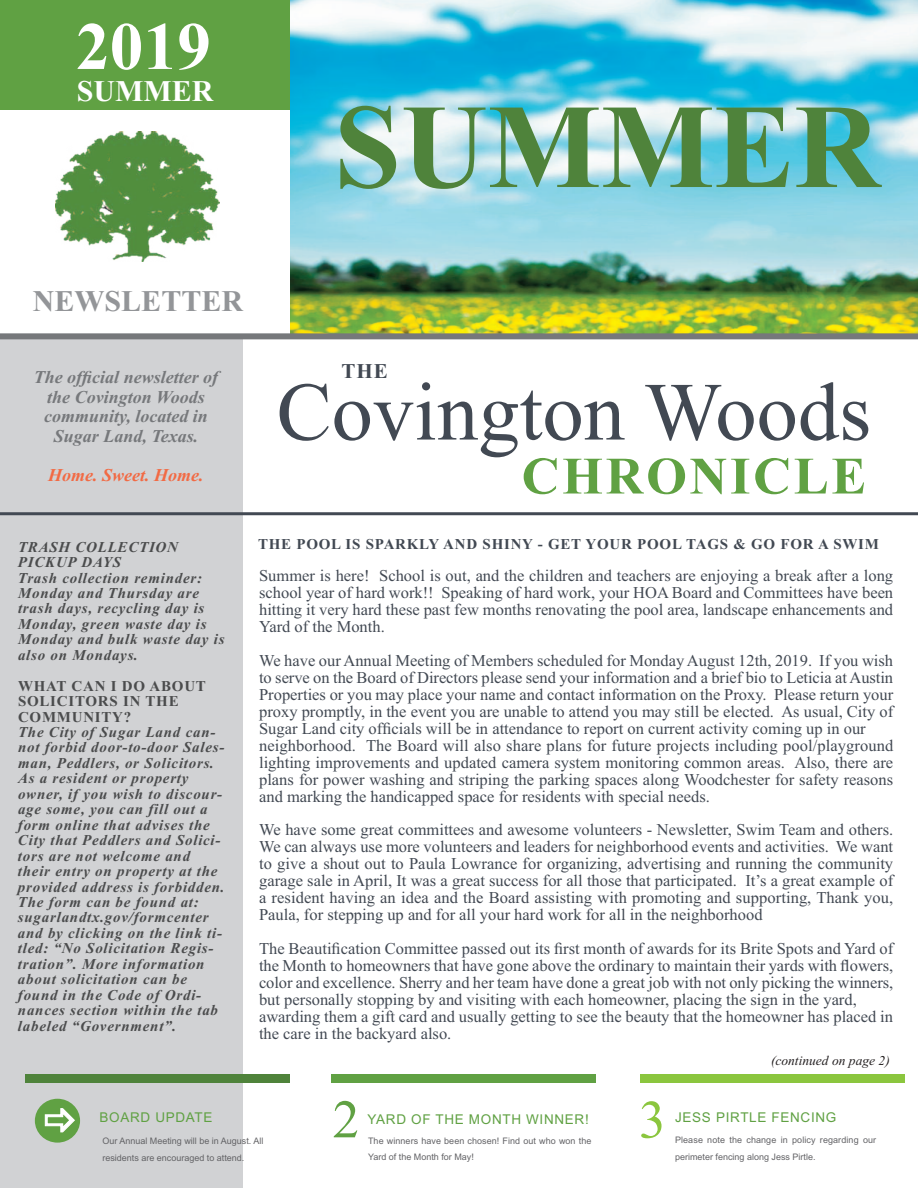
<style>
.page{position:relative;width:918px;height:1188px;background:#fff}
.page>*{position:absolute;margin:0;border:0;box-sizing:border-box;transform-origin:0 0}
.t1{font:700 120px "Times New Roman";color:#4f833b}
.t2{font:82.5px "Times New Roman";color:#424953}
.t3{font:700 67.5px "Times New Roman";color:#fff}
.t4{font:54px "Times New Roman";color:#60a143}
.t5{font:54px "Times New Roman";color:#8bc63e}
.t6{font:700 52.5px "Times New Roman";letter-spacing:.05em;color:#60a143}
.t7{font:700 30px "Times New Roman";color:#939598}
.t8{font:700 30px "Times New Roman";color:#fff}
.t9{font:700 21px "Times New Roman";color:#424953}
.t10{font:italic 700 18px/19.5px "Times New Roman";color:#76787b;text-align:center}
.t11{font:italic 700 18px "Times New Roman";color:#f26a44}
.t12{font:16.5px/17px "Times New Roman";color:#424953;text-align:justify}
.t13{font:italic 700 15px/15.5px "Times New Roman";letter-spacing:.05em;color:#4b4c4d}
.t14{font:700 15px "Times New Roman";letter-spacing:.05em;color:#424953}
.t15{font:700 15px/15.5px "Times New Roman";letter-spacing:.05em;color:#4b4c4d}
.t16{font:13.5px "Arial";letter-spacing:.05em;color:#60a143}
.t17{font:italic 13.5px "Times New Roman";color:#231f20}
.t18{font:9px/16.5px "Arial";color:#636366}
</style>
<div class="page">
<img style="left:290px;top:0;width:628px;height:333px">
<div style="left:0;top:337px;width:243px;height:851px;background:#d1d2d4"></div>
<hr style="left:0;top:512px;width:918px;height:3px;background:#424953">
<div style="left:26px;top:1074px;width:264px;height:8px;background:#4f833b"></div>
<div style="left:331px;top:1074px;width:265px;height:8px;background:#60a143"></div>
<div style="left:640px;top:1074px;width:264px;height:8px;background:#8bc63e"></div>
<div style="left:35px;top:1099px;width:45px;height:44px;background:#60a143;border-radius:50%"></div>
<div style="left:0;top:0;width:290px;height:110px;background:#60a143"></div>
<img style="left:56px;top:131px;width:163px;height:130px">
<div style="left:0;top:333px;width:918px;height:6px;background:#76787b"></div>
<h3 class="t3" style="left:76px;top:6px;width:136px">2019</h3>
<h3 class="t8" style="left:77px;top:73px;width:138px">SUMMER</h3>
<h1 class="t1" style="left:334px;top:75px;width:548px">SUMMER</h1>
<h3 class="t7" style="left:33px;top:283px;width:212px">NEWSLETTER</h3>
<p class="t10" style="left:34px;top:367px;width:186px">The official newsletter of the Covington Woods community, located in<br>Sugar Land, Texas.</p>
<p class="t11" style="left:48px;top:464px;width:157px">Home. Sweet. Home.</p>
<p class="t13" style="left:18px;top:539px;width:208px">TRASH COLLECTION<br>PICKUP DAYS<br>Trash collection reminder:<br>Monday and Thursday are trash days, recycling day is<br>Monday, green waste day is<br>Monday and bulk waste day is also on Mondays.</p>
<p class="t15" style="left:18px;top:678px;width:189px">WHAT CAN I DO ABOUT<br>SOLICITORS IN THE<br>COMMUNITY?</p>
<p class="t13" style="left:18px;top:724px;width:208px">The City of Sugar Land can&shy;not forbid door-to-door Sales&shy;man, Peddlers, or Solicitors.<br>As a resident or property owner, if you wish to discour&shy;age some, you can fill out a form online that advises the<br>City that Peddlers and Solici&shy;tors are not welcome and their entry on property at the provided address is forbidden.<br>The form can be found at: sugarlandtx.gov/formcenter and by clicking on the link ti&shy;tled: “No Solicitation Regis&shy;tration”. More information about solicitation can be found in the Code of Ordi&shy;nances section within the tab labeled “Government”.</p>
<p class="t9" style="left:342px;top:358px;width:48px">THE</p>
<h2 class="t2" style="left:277px;top:363px;width:596px">Covington Woods</h2>
<h3 class="t6" style="left:522px;top:445px;width:346px">CHRONICLE</h3>
<p class="t14" style="left:258px;top:535px;width:622px">THE POOL IS SPARKLY AND SHINY - GET YOUR POOL TAGS &amp; GO FOR A SWIM</p>
<p class="t12" style="left:259px;top:567px;width:636px">Summer is here! School is out, and the children and teachers are enjoying a break after a long school year of hard work!! Speaking of hard work, your HOA Board and Committees have been hitting it very hard these past few months renovating the pool area, landscape enhancements and Yard of the Month.</p>
<p class="t12" style="left:259px;top:652px;width:636px;text-align:left">We have our Annual Meeting of Members scheduled for Monday August 12th, 2019. If you wish to serve on the Board of Directors please send your information and a brief bio to Leticia at Austin Properties or you may place your name and contact information on the Proxy. Please return your proxy promptly, in the event you are unable to attend you may still be elected. As usual, City of Sugar Land city officials will be in attendance to report on current activity coming up in our neighborhood. The Board will also share plans for future projects including pool/playground lighting improvements and updated camera system monitoring common areas. Also, there are plans for power washing and striping the parking spaces along Woodchester for safety reasons and marking the handicapped space for residents with special needs.</p>
<p class="t12" style="left:259px;top:821px;width:636px">We have some great committees and awesome volunteers - Newsletter, Swim Team and others.<br>We can always use more volunteers and leaders for neighborhood events and activities. We want to give a shout out to Paula Lowrance for organizing, advertising and running the community garage sale in April, It was a great success for all those that participated. It’s a great example of a resident having an idea and the Board assisting with promoting and supporting, Thank you, Paula, for stepping up and for all your hard work for all in the neighborhood</p>
<p class="t12" style="left:259px;top:940px;width:636px;text-align:left">The Beautification Committee passed out its first month of awards for its Brite Spots and Yard of the Month to homeowners that have gone above the ordinary to maintain their yards with flowers, color and excellence. Sherry and her team have done a great job with not only picking the winners, but personally stopping by and visiting with each homeowner, placing the sign in the yard, awarding them a gift card and usually getting to see the beauty that the homeowner has placed in the care in the backyard also.</p>
<p class="t17" style="left:771px;top:1052px;width:120px">(continued on page 2)</p>
<h3 class="t4" style="left:333px;top:1087px;width:28px">2</h3>
<h3 class="t5" style="left:639px;top:1087px;width:28px">3</h3>
<p class="t16" style="left:100px;top:1109px;width:114px">BOARD UPDATE</p>
<p class="t16" style="left:368px;top:1111px;width:223px">YARD OF THE MONTH WINNER!</p>
<p class="t16" style="left:675px;top:1109px;width:163px">JESS PIRTLE FENCING</p>
<p class="t18" style="left:102px;top:1133px;width:163px">Our Annual Meeting will be in August. All residents are encouraged to attend.</p>
<p class="t18" style="left:368px;top:1132px;width:225px">The winners have been chosen! Find out who won the<br>Yard of the Month for May!</p>
<p class="t18" style="left:675px;top:1132px;width:203px">Please note the change in policy regarding our perimeter fencing along Jess Pirtle.</p>
</div>
